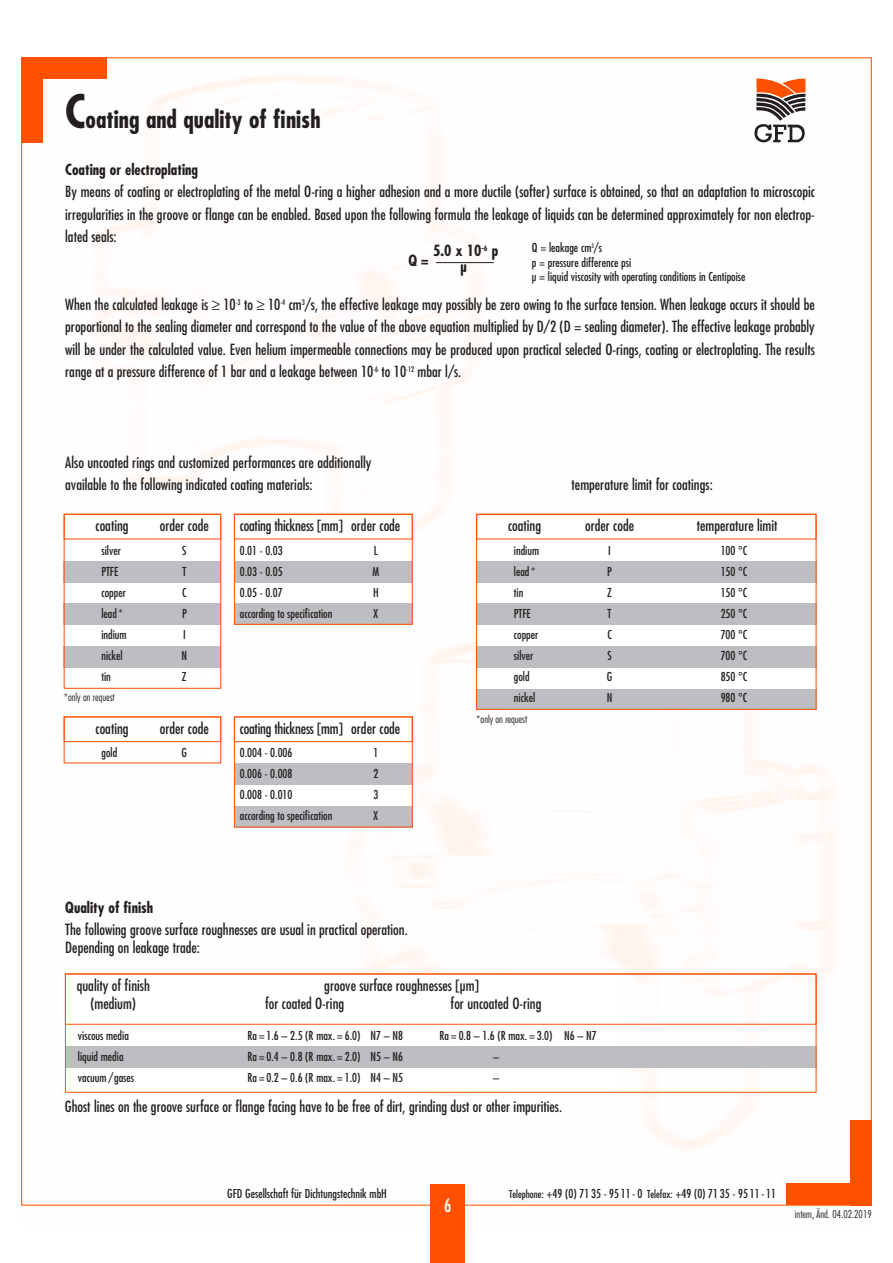
<style>
.page{position:relative;width:893px;height:1263px;background:#fff}
.page>*{position:absolute;margin:0;border:0;box-sizing:border-box;transform-origin:0 0}
.t1{font:700 condensed 24px "Futura";color:#231f20}
.t2{font:condensed 18px "Futura";color:#fff}
.t3{font:condensed 15px/22.5px "Futura";color:#231f20;text-align:justify}
.t4{font:700 condensed 15px "Futura";color:#231f20}
.t5{font:condensed 12px "Futura";color:#231f20}
.t6{font:300 condensed 10.5px "Futura";color:#231f20}
.s1{font-size:45px}
.s2{font-size:10.5px}
</style>
<div class="page">
<img style="left:21px;top:59px;width:851px;height:1168px">
<div style="left:21px;top:57px;width:85px;height:22px;background:#ff5000"></div>
<div style="left:21px;top:57px;width:22px;height:85px;background:#ff5000"></div>
<div style="left:787px;top:1184px;width:85px;height:21px;background:#ff5000"></div>
<div style="left:850px;top:1120px;width:22px;height:85px;background:#ff5000"></div>
<svg style="left:754px;top:78px;width:51px;height:64px"></svg>
<div style="left:431px;top:1184px;width:34px;height:79px;background:#ff5000"></div>
<div style="left:476px;top:688px;width:340px;height:22px;background:#bdbec1"></div>
<hr style="left:436px;top:262px;width:58px;height:1px;background:#231f20">
<div style="left:65px;top:973px;width:553px;height:120px;background:#fff"></div>
<div style="left:65px;top:1046px;width:751px;height:21px;background:#bdbec1"></div>
<div style="left:64px;top:514px;width:157px;height:153px;background:#fff"></div>
<div style="left:64px;top:561px;width:157px;height:21px;background:#bdbec1"></div>
<div style="left:64px;top:603px;width:157px;height:22px;background:#bdbec1"></div>
<div style="left:64px;top:646px;width:157px;height:21px;background:#bdbec1"></div>
<div style="left:64px;top:514px;width:157px;height:175px;border:1px solid #ff5000"></div>
<div style="left:64px;top:514px;width:157px;height:25px;border:1px solid #ff5000"></div>
<div style="left:64px;top:716px;width:157px;height:26px;border:1px solid #ff5000"></div>
<div style="left:234px;top:514px;width:179px;height:110px;background:#fff"></div>
<div style="left:234px;top:561px;width:179px;height:21px;background:#bdbec1"></div>
<div style="left:234px;top:603px;width:179px;height:22px;background:#bdbec1"></div>
<div style="left:234px;top:514px;width:179px;height:111px;border:1px solid #ff5000"></div>
<div style="left:234px;top:716px;width:179px;height:111px;background:#fff"></div>
<div style="left:234px;top:763px;width:179px;height:22px;background:#bdbec1"></div>
<div style="left:234px;top:806px;width:179px;height:21px;background:#bdbec1"></div>
<div style="left:234px;top:716px;width:179px;height:26px;border:1px solid #ff5000"></div>
<div style="left:234px;top:716px;width:179px;height:111px;border:1px solid #ff5000"></div>
<div style="left:476px;top:514px;width:340px;height:174px;background:#fff"></div>
<div style="left:476px;top:561px;width:340px;height:21px;background:#bdbec1"></div>
<div style="left:476px;top:603px;width:340px;height:22px;background:#bdbec1"></div>
<div style="left:476px;top:646px;width:340px;height:21px;background:#bdbec1"></div>
<div style="left:476px;top:514px;width:340px;height:196px;border:1px solid #ff5000"></div>
<div style="left:65px;top:973px;width:751px;height:120px;border:1px solid #ff5000"></div>
<p class="t1" style="left:65px;top:104px;width:257px"><span class="s1">C</span>oating and quality of finish</p>
<p class="t4" style="left:65px;top:160px;width:134px">Coating or electroplating</p>
<p class="t3" style="left:65px;top:181px;width:751px">By means of coating or electroplating of the metal O-ring a higher adhesion and a more ductile (softer) surface is obtained, so that an adaptation to microscopic irregularities in the groove or flange can be enabled. Based upon the following formula the leakage of liquids can be determined approximately for non electrop&shy;lated seals:</p>
<p class="t5" style="left:532px;top:241px;width:72px">Q = leakage cm<sup>3</sup>/s</p>
<p class="t5" style="left:532px;top:255px;width:101px">p = pressure difference psi</p>
<p class="t5" style="left:532px;top:269px;width:215px">µ = liquid viscosity with operating conditions in Centipoise</p>
<p class="t4" style="left:433px;top:241px;width:67px">5.0 x 10<sup>-6</sup> p</p>
<p class="t4" style="left:460px;top:257px;width:8px">µ</p>
<p class="t4" style="left:408px;top:251px;width:22px">Q =</p>
<p class="t3" style="left:65px;top:293px;width:751px">When the calculated leakage is ≥ 10<sup>-3</sup> to ≥ 10<sup>-4</sup> cm<sup>3</sup>/s, the effective leakage may possibly be zero owing to the surface tension. When leakage occurs it should be proportional to the sealing diameter and correspond to the value of the above equation multiplied by D/2 (D = sealing diameter). The effective leakage probably will be under the calculated value. Even helium impermeable connections may be produced upon practical selected O-rings, coating or electroplating. The results range at a pressure difference of 1 bar and a leakage between 10<sup>-6</sup> to 10<sup>-12</sup> mbar l/s.</p>
<p class="t3" style="left:65px;top:451px;width:308px">Also uncoated rings and customized performances are additionally</p>
<p class="t3" style="left:65px;top:473px;width:249px">available to the following indicated coating materials:</p>
<p class="t3" style="left:572px;top:473px;width:143px">temperature limit for coatings:</p>
<p class="t3" style="left:96px;top:514px;width:35px">coating</p>
<p class="t3" style="left:160px;top:514px;width:51px">order code</p>
<p class="t5" style="left:101px;top:543px;width:21px">silver</p>
<p class="t5" style="left:182px;top:543px;width:6px">S</p>
<p class="t5" style="left:101px;top:564px;width:18px">PTFE</p>
<p class="t5" style="left:182px;top:564px;width:5px">T</p>
<p class="t5" style="left:101px;top:585px;width:26px">copper</p>
<p class="t5" style="left:182px;top:585px;width:6px">C</p>
<p class="t5" style="left:101px;top:606px;width:23px">lead*</p>
<p class="t5" style="left:182px;top:606px;width:6px">P</p>
<p class="t5" style="left:101px;top:627px;width:27px">indium</p>
<p class="t5" style="left:183px;top:627px;width:4px">I</p>
<p class="t5" style="left:101px;top:648px;width:23px">nickel</p>
<p class="t5" style="left:181px;top:648px;width:7px">N</p>
<p class="t5" style="left:101px;top:669px;width:11px">tin</p>
<p class="t5" style="left:182px;top:669px;width:6px">Z</p>
<p class="t6" style="left:64px;top:691px;width:53px">*only on request</p>
<p class="t3" style="left:96px;top:717px;width:35px">coating</p>
<p class="t3" style="left:160px;top:717px;width:51px">order code</p>
<p class="t5" style="left:101px;top:746px;width:17px">gold</p>
<p class="t5" style="left:182px;top:746px;width:7px">G</p>
<p class="t3" style="left:240px;top:514px;width:162px">coating thickness [mm] order code</p>
<p class="t5" style="left:240px;top:543px;width:44px">0.01 - 0.03</p>
<p class="t5" style="left:374px;top:543px;width:5px">L</p>
<p class="t5" style="left:240px;top:564px;width:44px">0.03 - 0.05</p>
<p class="t5" style="left:372px;top:564px;width:8px">M</p>
<p class="t5" style="left:240px;top:585px;width:44px">0.05 - 0.07</p>
<p class="t5" style="left:373px;top:585px;width:7px">H</p>
<p class="t5" style="left:240px;top:606px;width:94px">according to specification</p>
<p class="t5" style="left:373px;top:606px;width:7px">X</p>
<p class="t3" style="left:240px;top:717px;width:162px">coating thickness [mm] order code</p>
<p class="t5" style="left:240px;top:746px;width:54px">0.004 - 0.006</p>
<p class="t5" style="left:373px;top:746px;width:6px">1</p>
<p class="t5" style="left:240px;top:767px;width:54px">0.006 - 0.008</p>
<p class="t5" style="left:373px;top:767px;width:6px">2</p>
<p class="t5" style="left:240px;top:788px;width:54px">0.008 - 0.010</p>
<p class="t5" style="left:373px;top:788px;width:6px">3</p>
<p class="t5" style="left:240px;top:809px;width:94px">according to specification</p>
<p class="t5" style="left:373px;top:809px;width:7px">X</p>
<p class="t4" style="left:65px;top:898px;width:89px">Quality of finish</p>
<p class="t3" style="left:65px;top:918px;width:344px">The following groove surface roughnesses are usual in practical operation.</p>
<p class="t3" style="left:65px;top:936px;width:136px">Depending on leakage trade:</p>
<p class="t3" style="left:508px;top:514px;width:35px">coating</p>
<p class="t3" style="left:585px;top:514px;width:51px">order code</p>
<p class="t3" style="left:697px;top:514px;width:82px">temperature limit</p>
<p class="t5" style="left:514px;top:543px;width:27px">indium</p>
<p class="t5" style="left:608px;top:543px;width:4px">I</p>
<p class="t5" style="left:721px;top:543px;width:28px">100 °C</p>
<p class="t5" style="left:514px;top:564px;width:23px">lead*</p>
<p class="t5" style="left:607px;top:564px;width:6px">P</p>
<p class="t5" style="left:721px;top:564px;width:28px">150 °C</p>
<p class="t5" style="left:514px;top:585px;width:11px">tin</p>
<p class="t5" style="left:607px;top:585px;width:6px">Z</p>
<p class="t5" style="left:721px;top:585px;width:28px">150 °C</p>
<p class="t5" style="left:514px;top:606px;width:18px">PTFE</p>
<p class="t5" style="left:608px;top:606px;width:5px">T</p>
<p class="t5" style="left:721px;top:606px;width:28px">250 °C</p>
<p class="t5" style="left:514px;top:627px;width:26px">copper</p>
<p class="t5" style="left:607px;top:627px;width:6px">C</p>
<p class="t5" style="left:721px;top:627px;width:28px">700 °C</p>
<p class="t5" style="left:514px;top:648px;width:21px">silver</p>
<p class="t5" style="left:607px;top:648px;width:6px">S</p>
<p class="t5" style="left:721px;top:648px;width:28px">700 °C</p>
<p class="t5" style="left:514px;top:669px;width:17px">gold</p>
<p class="t5" style="left:607px;top:669px;width:7px">G</p>
<p class="t5" style="left:721px;top:669px;width:28px">850 °C</p>
<p class="t5" style="left:514px;top:690px;width:23px">nickel</p>
<p class="t5" style="left:607px;top:690px;width:7px">N</p>
<p class="t5" style="left:721px;top:690px;width:28px">980 °C</p>
<p class="t6" style="left:476px;top:712px;width:53px">*only on request</p>
<p class="t3" style="left:77px;top:974px;width:75px">quality of finish</p>
<p class="t3" style="left:324px;top:974px;width:156px">groove surface roughnesses [µm]</p>
<p class="t3" style="left:90px;top:992px;width:47px">(medium)</p>
<p class="t3" style="left:265px;top:992px;width:81px">for coated O-ring</p>
<p class="t3" style="left:451px;top:992px;width:92px">for uncoated O-ring</p>
<p class="t5" style="left:78px;top:1028px;width:52px">viscous media</p>
<p class="t5" style="left:247px;top:1028px;width:157px">Ra= 1.6 – 2.5 (R max.= 6.0) N7 – N8</p>
<p class="t5" style="left:439px;top:1028px;width:159px">Ra= 0.8 – 1.6 (R max.= 3.0) N6 – N7</p>
<p class="t5" style="left:78px;top:1049px;width:47px">liquid media</p>
<p class="t5" style="left:247px;top:1049px;width:157px">Ra= 0.4 – 0.8 (R max.= 2.0) N5 – N6</p>
<p class="t5" style="left:493px;top:1049px;width:7px">–</p>
<p class="t5" style="left:78px;top:1070px;width:58px">vacuum /gases</p>
<p class="t5" style="left:247px;top:1070px;width:157px">Ra= 0.2 – 0.6 (R max.= 1.0) N4 – N5</p>
<p class="t5" style="left:493px;top:1070px;width:7px">–</p>
<p class="t3" style="left:65px;top:1095px;width:499px">Ghost lines on the groove surface or flange facing have to be free of dirt, grinding dust or other impurities.</p>
<p class="t5" style="left:227px;top:1186px;width:161px">GFD Gesellschaft für Dichtungstechnik mbH</p>
<p class="t5" style="left:509px;top:1186px;width:269px"><span class="s2">Telephone:</span> +49 (0) 71 35 - 95 11- 0 <span class="s2">Telefax:</span> +49 (0) 71 35 - 95 11- 11</p>
<p class="t2" style="left:444px;top:1195px;width:9px">6</p>
<p class="t6" style="left:795px;top:1208px;width:78px">intern, Änd. 04.02.2019</p>
</div>
